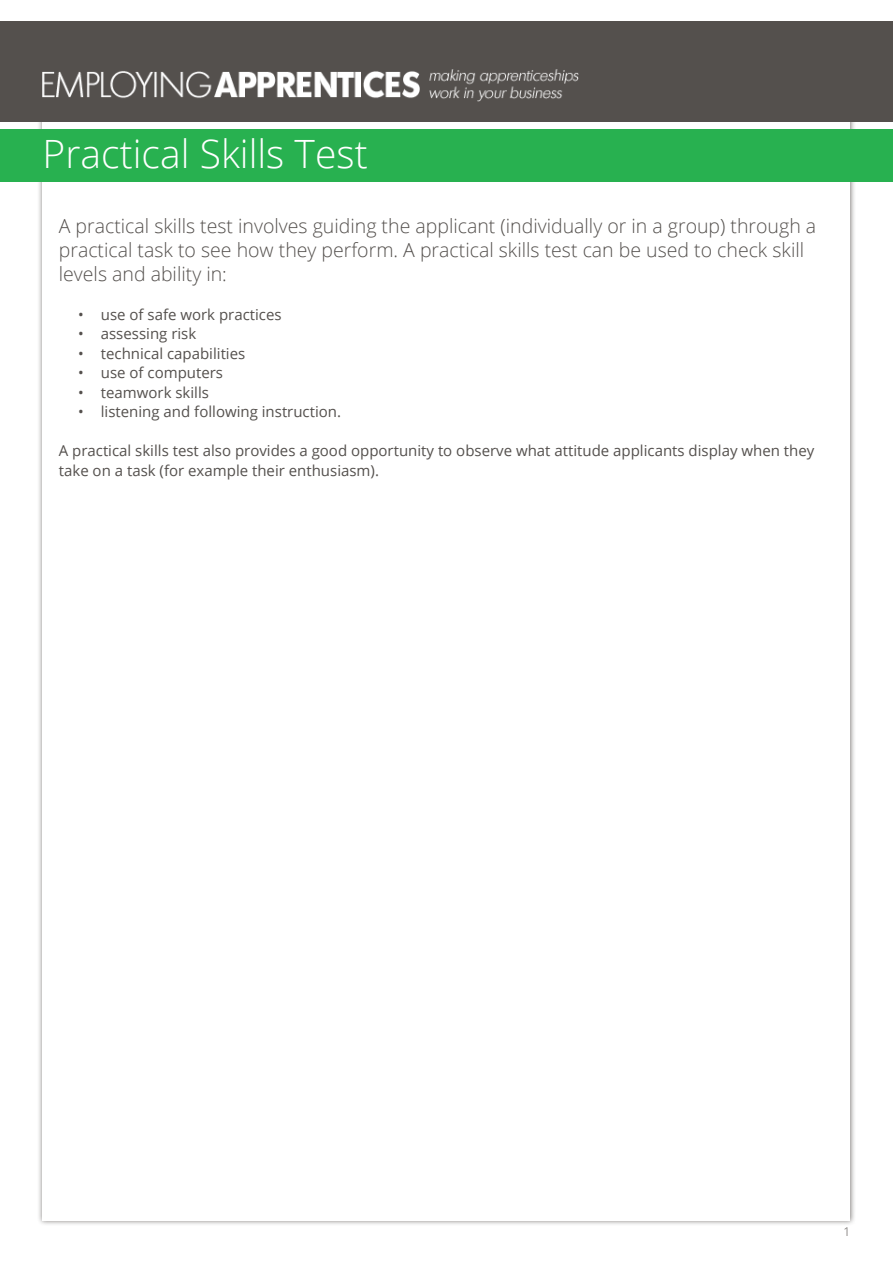
<style>
.page{position:relative;width:893px;height:1263px;background:#fff}
.page>*{position:absolute;margin:0;border:0;box-sizing:border-box;transform-origin:0 0}
.t1{font:300 39px "Open Sans";color:#fff}
.t2{font:300 19.5px/24px "Open Sans";color:#54504d}
.t3{font:15px/19.5px "Open Sans";color:#54504d}
.t4{font:300 12px "Open Sans";color:#54504d}
</style>
<div class="page">
<div style="left:0;top:21px;width:893px;height:101px;background:#54504d"></div>
<img style="left:42px;top:70px;width:536px;height:31px">
<div style="left:0;top:129px;width:893px;height:52px;background:#28b150"></div>
<h1 class="t1" style="left:43px;top:127px;width:327px">Practical Skills Test</h1>
<h2 class="t2" style="left:59px;top:213px;width:759px">A practical skills test involves guiding the applicant (individually or in a group) through a practical task to see how they perform. A practical skills test can be used to check skill levels and ability in:</h2>
<p class="t3" style="left:78px;top:304px;width:205px">• use of safe work practices</p>
<p class="t3" style="left:78px;top:324px;width:119px">• assessing risk</p>
<p class="t3" style="left:78px;top:343px;width:168px">• technical capabilities</p>
<p class="t3" style="left:78px;top:363px;width:146px">• use of computers</p>
<p class="t3" style="left:78px;top:382px;width:132px">• teamwork skills</p>
<p class="t3" style="left:78px;top:402px;width:264px">• listening and following instruction.</p>
<p class="t3" style="left:59px;top:441px;width:757px">A practical skills test also provides a good opportunity to observe what attitude applicants display when they take on a task (for example their enthusiasm).</p>
<p class="t4" style="left:844px;top:1223px;width:8px">1</p>
</div>
